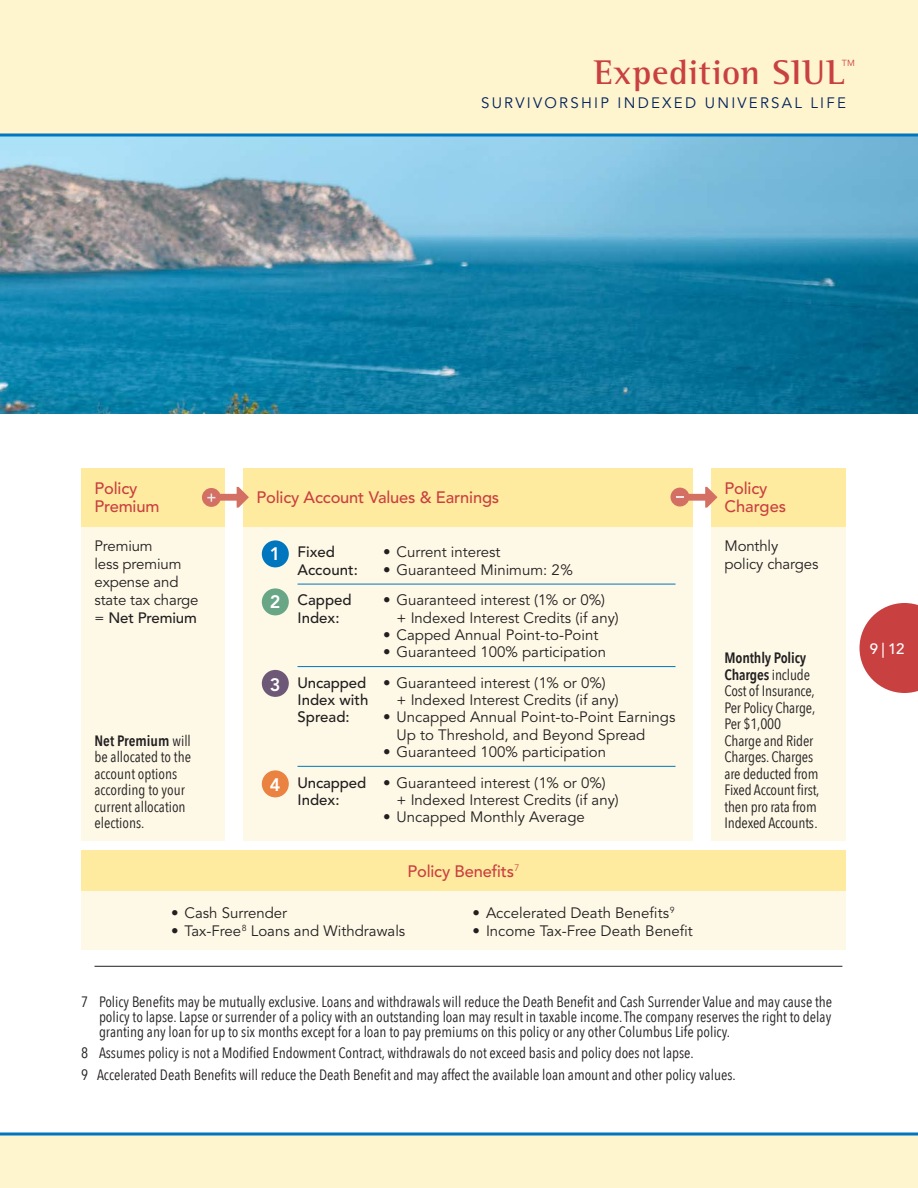
<style>
.page{position:relative;width:918px;height:1188px;background:#fff}
.page>*{position:absolute;margin:0;border:0;box-sizing:border-box;transform-origin:0 0}
.t1{font:700 35.1px "Rotis Semi Serif";letter-spacing:.02em;color:#c94041}
.t2{font:500 16.5px/18px "Avenir LT Std";letter-spacing:-.01em;color:#c94041}
.condensed_footnote-d{font:condensed 15px/16.5px "Avenir Next LT Pro";color:#231f20}
.t3{font:15px/18px "Avenir LT Std";color:#231f20}
.t4{font:500 15px "Avenir LT Std";color:#231f20}
.t5{font:15px "Avenir LT Std";letter-spacing:.15em;color:#00215d}
.t6{font:500 15px "Avenir LT Std";color:#fff}
.t7{font:8.7px "Avenir LT Std";color:#c94041}
.s1{font-weight:500}
.s2{font-weight:600}
.s3{font-weight:800;font-size:18px;color:#fff}
</style>
<div class="page">
<div style="left:0;top:1134px;width:918px;height:54px;background:#fef4ce"></div>
<div style="left:0;top:0;width:918px;height:135px;background:#fef4ce"></div>
<img style="left:0;top:136px;width:918px;height:278px">
<svg style="left:0;top:1132px;width:918px;height:4px;background:#3f96c7"></svg>
<hr style="left:0;top:134px;width:918px;height:2px;background:#0076be">
<hr style="left:94px;top:966px;width:748px;height:1px;background:#231f20">
<div style="left:81px;top:891px;width:765px;height:59px;background:#fef9e7"></div>
<div style="left:243px;top:526px;width:450px;height:316px;background:#fef9e7"></div>
<div style="left:243px;top:468px;width:450px;height:58px;background:#ffeb9f"></div>
<div style="left:81px;top:526px;width:144px;height:316px;background:#fef9e7"></div>
<div style="left:81px;top:468px;width:144px;height:58px;background:#ffeb9f"></div>
<div style="left:81px;top:850px;width:765px;height:41px;background:#ffeb9f"></div>
<div style="left:711px;top:526px;width:135px;height:316px;background:#fef9e7"></div>
<div style="left:711px;top:468px;width:135px;height:58px;background:#ffeb9f"></div>
<div style="left:262px;top:540px;width:27px;height:27px;background:#0076be;border-radius:50%"></div>
<div style="left:262px;top:588px;width:27px;height:27px;background:#69a686;border-radius:50%"></div>
<div style="left:262px;top:670px;width:27px;height:27px;background:#6e5878;border-radius:50%"></div>
<div style="left:262px;top:770px;width:27px;height:27px;background:#ea8241;border-radius:50%"></div>
<hr style="left:298px;top:584px;width:378px;height:1px;background:#0076be">
<hr style="left:298px;top:666px;width:378px;height:1px;background:#0076be">
<hr style="left:298px;top:766px;width:378px;height:1px;background:#0076be">
<div style="left:202px;top:488px;width:19px;height:19px;background:#d47063;border-radius:50%"></div>
<svg style="left:207px;top:487px;width:42px;height:21px"></svg>
<svg style="left:670px;top:488px;width:19px;height:19px"></svg>
<svg style="left:676px;top:487px;width:42px;height:21px"></svg>
<svg style="left:860px;top:603px;width:58px;height:90px"></svg>
<p class="t1" style="left:594px;top:51px;width:253px">Expedition SIUL</p>
<p class="t7" style="left:842px;top:58px;width:15px">TM</p>
<p class="t5" style="left:481px;top:94px;width:366px">SURVIVORSHIP INDEXED UNIVERSAL LIFE</p>
<p class="t2" style="left:94px;top:480px;width:67px">Policy<br>Premium</p>
<p class="t3" style="left:94px;top:538px;width:106px">Premium<br>less premium expense and state tax charge = <span class="s1">Net Premium</span></p>
<p class="condensed_footnote-d" style="left:94px;top:732px;width:98px"><span class="s2">Net Premium</span> will be allocated to the account options according to your current allocation elections.</p>
<p class="t2" style="left:256px;top:489px;width:244px">Policy Account Values &amp; Earnings</p>
<p class="t4" style="left:270px;top:544px;width:67px"><span class="s3">1</span> Fixed</p>
<p class="t3" style="left:383px;top:544px;width:119px">• Current interest</p>
<p class="t4" style="left:298px;top:561px;width:62px">Account:</p>
<p class="t3" style="left:383px;top:561px;width:191px">• Guaranteed Minimum: 2%</p>
<p class="t4" style="left:270px;top:592px;width:83px"><span class="s3">2</span> Capped</p>
<p class="t3" style="left:383px;top:592px;width:224px">• Guaranteed interest (1% or 0%)</p>
<p class="t4" style="left:298px;top:609px;width:43px">Index:</p>
<p class="t3" style="left:397px;top:609px;width:224px">+ Indexed Interest Credits (if any)</p>
<p class="t3" style="left:383px;top:626px;width:217px">• Capped Annual Point-to-Point</p>
<p class="t3" style="left:383px;top:643px;width:225px">• Guaranteed 100% participation</p>
<p class="t3" style="left:298px;top:675px;width:310px;line-height:17.2px;text-indent:-28px"><span class="s3">3</span> <span class="s1">Uncapped</span> • Guaranteed interest (1% or 0%)<br><span class="s1">Index with</span></p>
<p class="t3" style="left:397px;top:691px;width:224px">+ Indexed Interest Credits (if any)</p>
<p class="t4" style="left:298px;top:709px;width:54px">Spread:</p>
<p class="t3" style="left:397px;top:709px;width:280px;line-height:17.2px;text-indent:-14px">• Uncapped Annual Point-to-Point Earnings<br>Up to Threshold, and Beyond Spread</p>
<p class="t3" style="left:383px;top:743px;width:225px">• Guaranteed 100% participation</p>
<p class="t3" style="left:298px;top:774px;width:310px;line-height:17.2px;text-indent:-28px"><span class="s3">4</span> <span class="s1">Uncapped</span> • Guaranteed interest (1% or 0%)<br><span class="s1">Index:</span></p>
<p class="t3" style="left:397px;top:791px;width:224px">+ Indexed Interest Credits (if any)</p>
<p class="t3" style="left:383px;top:808px;width:203px">• Uncapped Monthly Average</p>
<p class="t2" style="left:407px;top:863px;width:114px">Policy Benefits<sup>7</sup></p>
<p class="t3" style="left:171px;top:904px;width:118px">• Cash Surrender</p>
<p class="t3" style="left:171px;top:922px;width:236px">• Tax-Free<sup>8</sup> Loans and Withdrawals</p>
<p class="t3" style="left:472px;top:904px;width:204px">• Accelerated Death Benefits<sup>9</sup></p>
<p class="t3" style="left:472px;top:922px;width:222px">• Income Tax-Free Death Benefit</p>
<p class="t2" style="left:724px;top:480px;width:63px">Policy<br>Charges</p>
<p class="t3" style="left:724px;top:538px;width:95px">Monthly policy charges</p>
<p class="condensed_footnote-d" style="left:724px;top:649px;width:97px"><span class="s2">Monthly Policy<br>Charges</span> include<br>Cost of Insurance,<br>Per Policy Charge,<br>Per $1,000<br>Charge and Rider<br>Charges. Charges are deducted from<br>Fixed Account first, then pro rata from<br>Indexed Accounts.</p>
<p class="condensed_footnote-d" style="left:99px;top:994px;width:735px;line-height:15px;text-align:justify;text-indent:-18px">7 Policy Benefits may be mutually exclusive. Loans and withdrawals will reduce the Death Benefit and Cash Surrender Value and may cause the policy to lapse. Lapse or surrender of a policy with an outstanding loan may result in taxable income.The company reserves the right to delay granting any loan for up to six months except for a loan to pay premiums on this policy or any other Columbus Life policy.</p>
<p class="condensed_footnote-d" style="left:81px;top:1045px;width:614px">8 Assumes policy is not a Modified Endowment Contract, withdrawals do not exceed basis and policy does not lapse.</p>
<p class="condensed_footnote-d" style="left:81px;top:1066px;width:656px">9 Accelerated Death Benefits will reduce the Death Benefit and may affect the available loan amount and other policy values.</p>
<p class="t6" style="left:870px;top:640px;width:36px">9 | 12</p>
</div>
